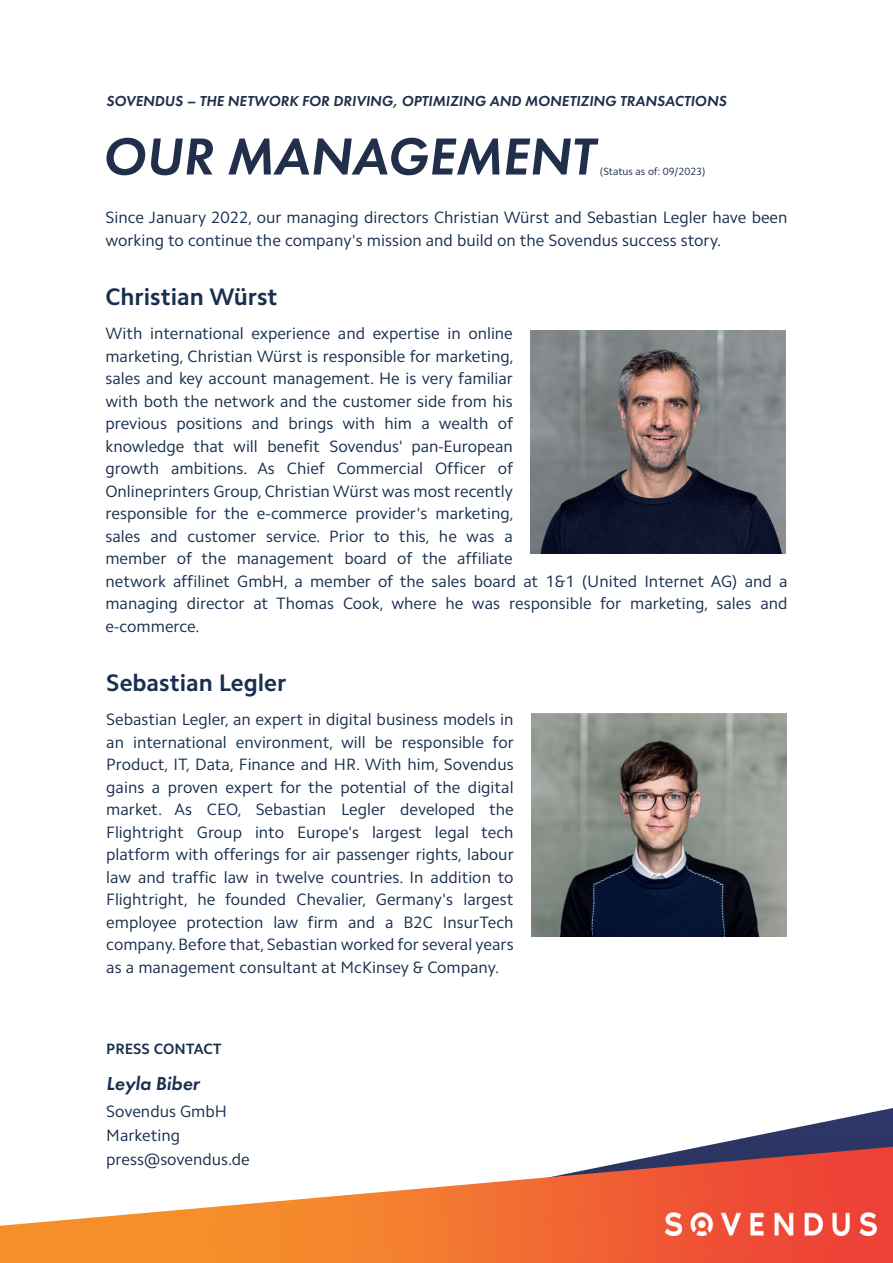
<style>
.page{position:relative;width:893px;height:1263px;background:#fff}
.page>*{position:absolute;margin:0;border:0;box-sizing:border-box;transform-origin:0 0}
.t1{font:italic 600 54px "Futura PT";color:#212f4a}
.t2{font:700 24px "Camphor Pro";color:#1a304e}
.t3{font:italic 600 19.5px "Futura PT";color:#1a304e}
.t4{font:16.5px/22.5px "Camphor Pro";color:#1a304e}
.t5{font:italic 600 15px "Futura PT";color:#212f4a}
.t6{font:700 15px "Camphor Pro";color:#1a304e}
.t7{font:10.5px "Camphor Pro";color:#212f4a}
</style>
<div class="page">
<svg style="left:700px;top:1108px;width:193px;height:39px"></svg>
<svg style="left:0;top:1147px;width:893px;height:116px"></svg>
<img style="left:665px;top:1212px;width:212px;height:23px">
<img style="left:531px;top:331px;width:255px;height:222px">
<img style="left:532px;top:714px;width:255px;height:222px">
<p class="t5" style="left:106px;top:92px;width:622px">SOVENDUS – THE NETWORK FOR DRIVING, OPTIMIZING AND MONETIZING TRANSACTIONS</p>
<h1 class="t1" style="left:102px;top:122px;width:494px">OUR MANAGEMENT</h1>
<p class="t7" style="left:600px;top:165px;width:107px">(Status as of: 09/2023)</p>
<p class="t4" style="left:105px;top:206px;width:684px">Since January 2022, our managing directors Christian Würst and Sebastian Legler have been working to continue the company's mission and build on the Sovendus success story.</p>
<h2 class="t2" style="left:105px;top:282px;width:174px">Christian Würst</h2>
<p class="t4" style="left:105px;top:322px;width:684px">With international experience and expertise in online<br>marketing, Christian Würst is responsible for marketing,<br>sales and key account management. He is very familiar<br>with both the network and the customer side from his<br>previous positions and brings with him a wealth of<br>knowledge that will benefit Sovendus' pan-European<br>growth ambitions. As Chief Commercial Officer of<br>Onlineprinters Group, Christian Würst was most recently<br>responsible for the e-commerce provider's marketing,<br>sales and customer service. Prior to this, he was a<br>member of the management board of the affiliate<br>network affilinet GmbH, a member of the sales board at 1&amp;1 (United Internet AG) and a managing director at Thomas Cook, where he was responsible for marketing, sales and e-commerce.</p>
<h2 class="t2" style="left:106px;top:668px;width:182px">Sebastian Legler</h2>
<p class="t4" style="left:106px;top:708px;width:409px;text-align:justify">Sebastian Legler, an expert in digital business models in an international environment, will be responsible for Product, IT, Data, Finance and HR. With him, Sovendus gains a proven expert for the potential of the digital market. As CEO, Sebastian Legler developed the Flightright Group into Europe's largest legal tech platform with offerings for air passenger rights, labour law and traffic law in twelve countries. In addition to Flightright, he founded Chevalier, Germany's largest employee protection law firm and a B2C InsurTech company. Before that, Sebastian worked for several years as a management consultant at McKinsey &amp; Company.</p>
<p class="t6" style="left:106px;top:1040px;width:117px">PRESS CONTACT</p>
<p class="t3" style="left:106px;top:1071px;width:95px">Leyla Biber</p>
<p class="t4" style="left:106px;top:1099px;width:145px;line-height:24px">Sovendus GmbH<br>Marketing press@sovendus.de</p>
</div>
